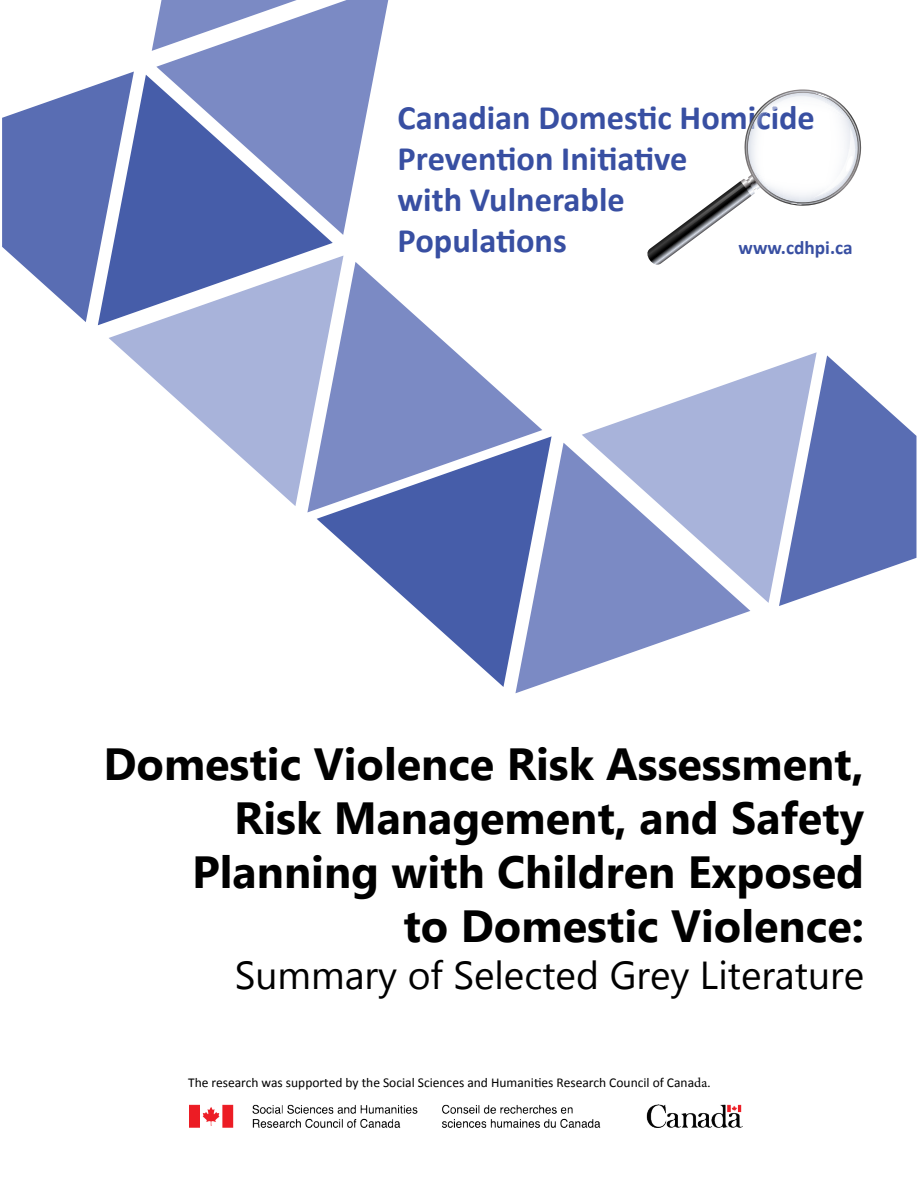
<style>
.page{position:relative;width:918px;height:1188px;background:#fff}
.page>*{position:absolute;margin:0;border:0;box-sizing:border-box;transform-origin:0 0}
.t1{font:700 45px/54px "Gadugi";color:#000;text-align:right}
.t2{font:39px "Gadugi";color:#000}
.t3{font:700 34.35px/41.2px "Calibri";color:#384fa2}
.t4{font:700 19.35px "Calibri";color:#384fa2}
.t5{font:13.5px "Calibri";color:#000}
.s1{font-family:"Minion Pro"}
</style>
<div class="page">
<svg style="left:2px;top:72px;width:132px;height:250px"></svg>
<svg style="left:98px;top:75px;width:235px;height:250px;fill:#465da9"></svg>
<svg style="left:109px;top:256px;width:235px;height:250px;fill:#a8b3da"></svg>
<svg style="left:156px;top:0;width:232px;height:235px;fill:#7b8ac4"></svg>
<svg style="left:307px;top:262px;width:235px;height:250px"></svg>
<svg style="left:317px;top:436px;width:235px;height:251px"></svg>
<svg style="left:515px;top:443px;width:235px;height:250px;fill:#7b8ac4"></svg>
<svg style="left:582px;top:352px;width:235px;height:251px;fill:#a8b3da"></svg>
<svg style="left:779px;top:355px;width:137px;height:251px"></svg>
<svg style="left:152px;top:0;width:145px;height:51px"></svg>
<img style="left:190px;top:1104px;width:553px;height:24px">
<svg style="left:647px;top:89px;width:215px;height:176px"></svg>
<p class="t3" style="left:398px;top:97px;width:419px">Canadian Domestic Homicide<br>Prevention Initiative<br>with Vulnerable<br>Populations</p>
<p class="t4" style="left:739px;top:235px;width:116px">www.cdhpi.ca</p>
<p class="t1" style="left:103px;top:737px;width:762px">Domestic Violence Risk Assessment,<br>Risk Management, and Safety<br>Planning with Children Exposed<br>to Domestic Violence:</p>
<p class="t2" style="left:235px;top:952px;width:631px">Summary of Selected Grey Literature</p>
<p class="t5" style="left:188px;top:1074px;width:524px">The research was supported by the Social Sciences and Humanities Research Council of Cana<span class="s1">da.</span></p>
</div>
